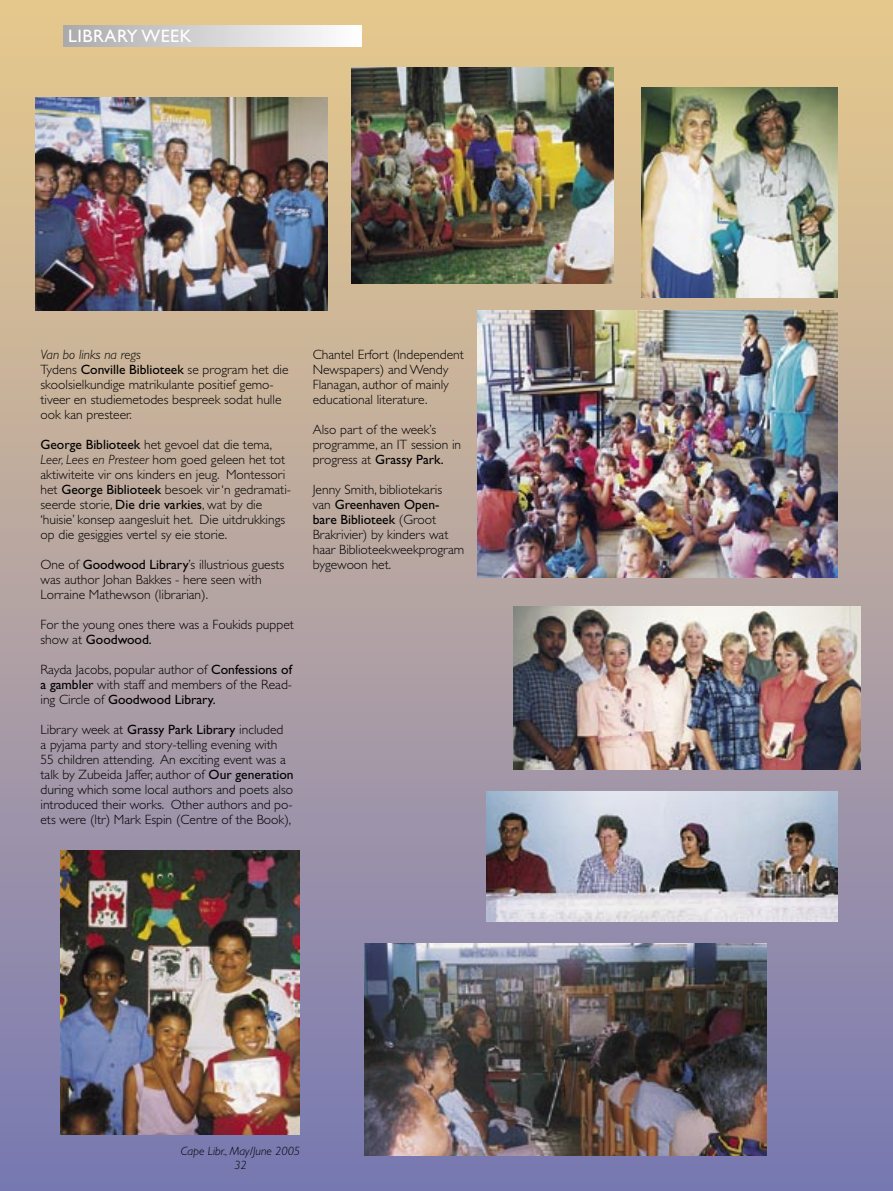
<style>
.page{position:relative;width:893px;height:1191px;background:#fff}
.page>*{position:absolute;margin:0;border:0;box-sizing:border-box;transform-origin:0 0}
.t1{font:18px "Gill Sans";letter-spacing:.03em;color:#fff}
.bd-flush{font:300 13.5px/15px "Gill Sans";color:#000}
.bd-flush-2{font:italic 300 13.5px "Gill Sans";color:#000}
.t2{font:italic 300 12px "Gill Sans";color:#000}
.s1{font-weight:400}
.s2{font-style:italic}
</style>
<div class="page">
<div style="left:0;top:0;width:893px;height:1191px;background:linear-gradient(to bottom,#ebcc8d,#7a79b3)"></div>
<div style="left:64px;top:26px;width:297px;height:21px;background:linear-gradient(to right,#ababab,#fff)"></div>
<img style="left:36px;top:97px;width:291px;height:214px">
<img style="left:351px;top:67px;width:262px;height:216px">
<img style="left:486px;top:792px;width:351px;height:129px">
<img style="left:364px;top:943px;width:402px;height:212px">
<img style="left:60px;top:851px;width:240px;height:283px">
<img style="left:478px;top:310px;width:359px;height:267px">
<img style="left:641px;top:88px;width:196px;height:209px">
<img style="left:513px;top:606px;width:348px;height:164px">
<p class="t1" style="left:68px;top:26px;width:125px">LIBRARY WEEK</p>
<p class="bd-flush-2" style="left:40px;top:347px;width:102px">Van bo links na regs</p>
<p class="bd-flush" style="left:40px;top:362px;width:250px">Tydens <span class="s1">Conville Biblioteek</span> se program het die skoolsielkundige matrikulante positief gemo&shy;tiveer en studiemetodes bespreek sodat hulle ook kan presteer.</p>
<p class="bd-flush" style="left:40px;top:437px;width:252px"><span class="s1">George Biblioteek</span> het gevoel dat die tema, <span class="s2">Leer, Lees en Presteer</span> hom goed geleen het tot aktiwiteite vir ons kinders en jeug. Montessori het <span class="s1">George Biblioteek</span> besoek vir ‘n gedramati&shy;seerde storie, <span class="s1">Die drie varkies</span>, wat by die ‘huisie’ konsep aangesluit het. Die uitdrukkings op die gesiggies vertel sy eie storie.</p>
<p class="bd-flush" style="left:40px;top:557px;width:245px">One of <span class="s1">Goodwood Library</span>’s illustrious guests was author Johan Bakkes - here seen with<br>Lorraine Mathewson (librarian).</p>
<p class="bd-flush" style="left:40px;top:617px;width:255px">For the young ones there was a Foukids puppet show at <span class="s1">Goodwood.</span></p>
<p class="bd-flush" style="left:40px;top:662px;width:253px;text-align:justify">Rayda Jacobs, popular author of <span class="s1">Confessions of a gambler</span> with staff and members of the Read&shy;ing Circle of <span class="s1">Goodwood Library.</span></p>
<p class="bd-flush" style="left:40px;top:722px;width:255px">Library week at <span class="s1">Grassy Park Library</span> included<br>a pyjama party and story-telling evening with 55 children attending. An exciting event was a talk by Zubeida Jaffer, author of <span class="s1">Our generation </span>during which some local authors and poets also introduced their works. Other authors and po&shy;ets were (ltr) Mark Espin (Centre of the Book),</p>
<p class="bd-flush" style="left:313px;top:347px;width:153px">Chantel Erfort (Independent<br>Newspapers) and Wendy<br>Flanagan, author of mainly educational literature.</p>
<p class="bd-flush" style="left:313px;top:422px;width:150px">Also part of the week’s programme, an IT session in progress at <span class="s1">Grassy Park.</span></p>
<p class="bd-flush" style="left:313px;top:482px;width:153px">Jenny Smith, bibliotekaris<br>van <span class="s1">Greenhaven Open&shy;bare Biblioteek</span> (Groot<br>Brakrivier) by kinders wat haar Biblioteekweekprogram bygewoon het.</p>
<p class="t2" style="left:181px;top:1144px;width:121px">Cape Libr., May/June 2005</p>
<p class="t2" style="left:234px;top:1158px;width:14px">32</p>
</div>
